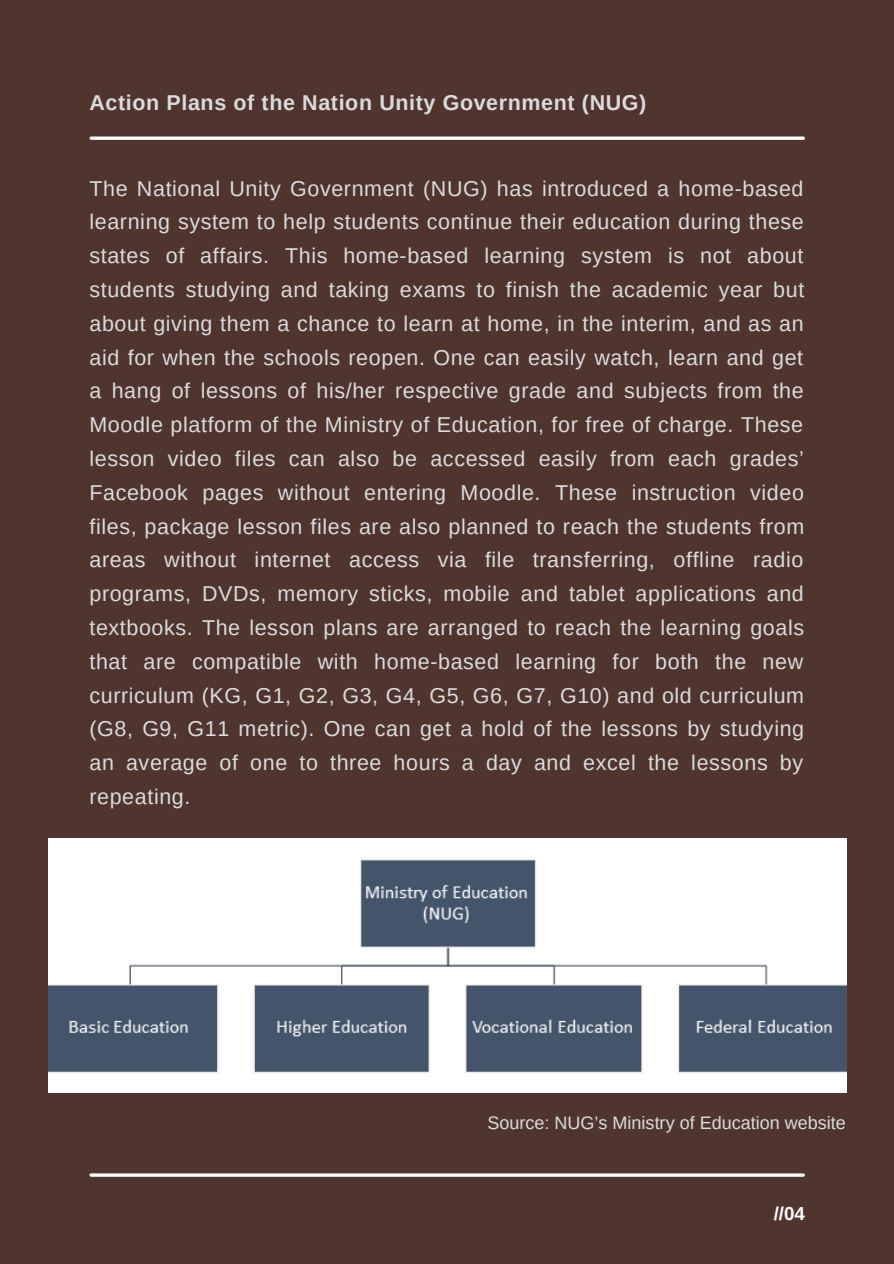
<style>
.page{position:relative;width:894px;height:1264px;background:#fff}
.page>*{position:absolute;margin:0;border:0;box-sizing:border-box;transform-origin:0 0}
.t1{font:21.45px/33.8px "Arimo";letter-spacing:.03em;color:#dbdbdb;text-align:justify}
.t2{font:700 21.45px "Arimo";letter-spacing:.03em;color:#dbdbdb}
.t3{font:700 18.75px "Arimo";color:#fff}
.t4{font:18px "Arimo";color:#dbdbdb}
</style>
<div class="page">
<div style="left:0;top:0;width:893px;height:1263px;background:#4f352d"></div>
<svg style="left:91px;top:136px;width:712px;height:4px;background:#e3dfde"></svg>
<hr style="left:91px;top:1173px;width:712px;height:3px;background:#fff">
<img style="left:48px;top:838px;width:797px;height:254px">
<p class="t2" style="left:89px;top:90px;width:558px">Action Plans of the Nation Unity Government (NUG)</p>
<p class="t1" style="left:89px;top:171px;width:716px">The National Unity Government (NUG) has introduced a home-based learning system to help students continue their education during these states of affairs. This home-based learning system is not about students studying and taking exams to finish the academic year but about giving them a chance to learn at home, in the interim, and as an aid for when the schools reopen. One can easily watch, learn and get a hang of lessons of his/her respective grade and subjects from the Moodle platform of the Ministry of Education, for free of charge. These lesson video files can also be accessed easily from each grades’ Facebook pages without entering Moodle. These instruction video files, package lesson files are also planned to reach the students from areas without internet access via file transferring, offline radio programs, DVDs, memory sticks, mobile and tablet applications and textbooks. The lesson plans are arranged to reach the learning goals that are compatible with home-based learning for both the new curriculum (KG, G1, G2, G3, G4, G5, G6, G7, G10) and old curriculum (G8, G9, G11 metric). One can get a hold of the lessons by studying an average of one to three hours a day and excel the lessons by repeating.</p>
<p class="t4" style="left:487px;top:1112px;width:360px">Source: NUG’s Ministry of Education website</p>
<p class="t3" style="left:773px;top:1202px;width:33px">//04</p>
</div>
